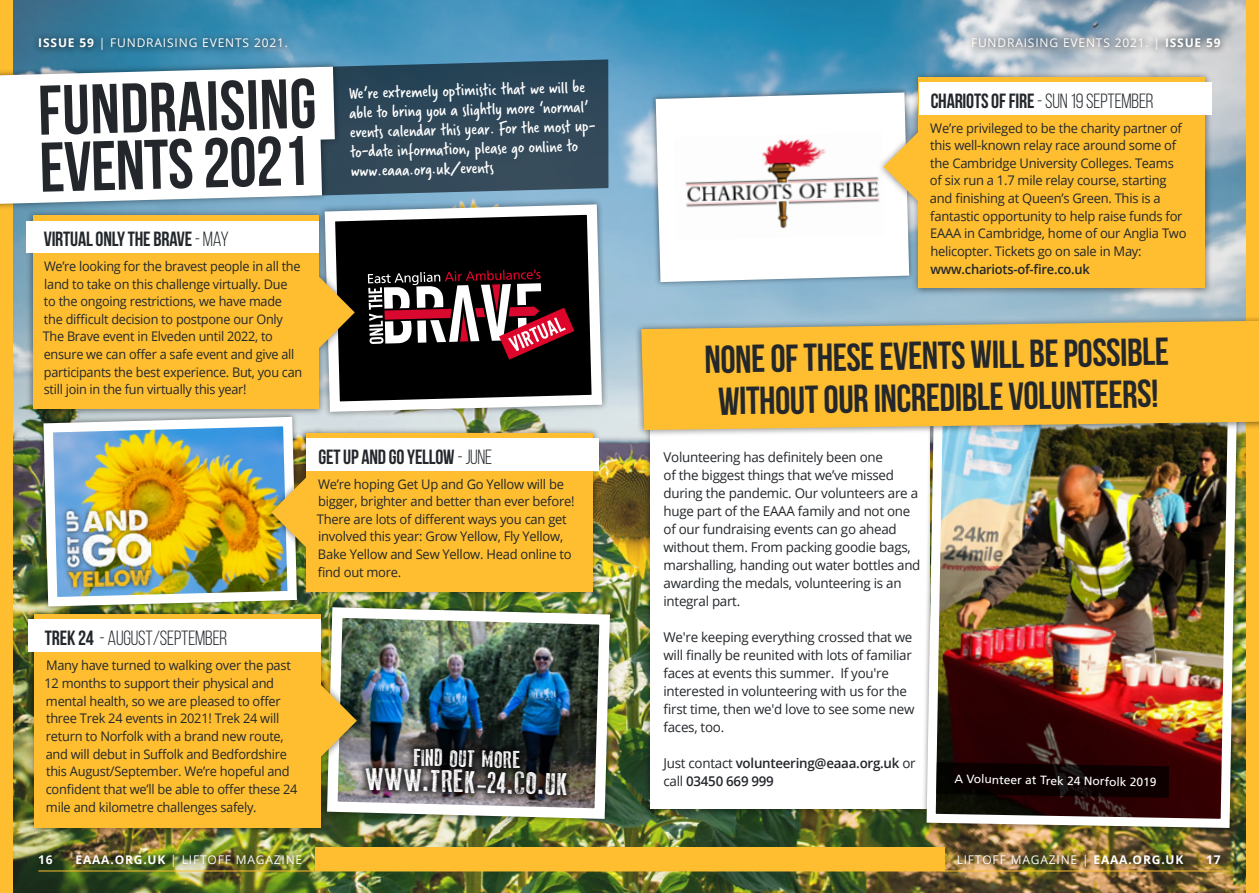
<style>
.page{position:relative;width:1259px;height:893px;background:#fff}
.page>*{position:absolute;margin:0;border:0;box-sizing:border-box;transform-origin:0 0}
.t1{font:700 70.05px/56.8px "Bebas Neue";color:#23272b}
.t2{font:700 39px/42px "Bebas Neue";color:#23272b;text-align:center}
.t3{font:31.5px "Old Press";color:#fff}
.t4{font:24px "Old Press";color:#fff}
.t5{font:20.55px "Bebas Neue";letter-spacing:-.01em;color:#23272b}
.t6{font:700 20.55px "Bebas Neue";letter-spacing:-.01em;color:#23272b}
.t7{font:18px/19.4px "Verveine";color:#fff}
.t8{font:13.5px/18px "Open Sans";letter-spacing:-.02em;color:#23272b}
.t9{font:600 13.5px/18px "Open Sans";letter-spacing:-.02em;color:#23272b}
.t10{font:13.2px/17.7px "Open Sans";letter-spacing:-.02em;color:#23272b}
.t11{font:13.2px/17.7px "Open Sans";letter-spacing:-.02em;color:#23272b;scale:.96 1}
.t12{font:12px "Open Sans";letter-spacing:.07em;color:#fff}
.t13{font:12px "Frutiger LT Std";color:#fff}
.t14{font:700 12px "Open Sans";color:#fff}
.s1{font-weight:700}
.s2{font-weight:400}
.s3{font-weight:600}
</style>
<div class="page">
<img style="left:13px;top:0;width:1233px;height:893px">
<div style="left:69px;top:847px;width:240px;height:26px;background:#000;opacity:.45"></div>
<div style="left:32px;top:847px;width:28px;height:24px;background:#000;opacity:.45"></div>
<div style="left:32px;top:31px;width:262px;height:26px;background:#000;opacity:.45"></div>
<div style="left:964px;top:31px;width:263px;height:26px;background:#000;opacity:.45"></div>
<div style="left:950px;top:847px;width:240px;height:26px;background:#000;opacity:.45"></div>
<div style="left:1200px;top:847px;width:27px;height:24px;background:#000;opacity:.45"></div>
<hr style="left:38px;top:871px;width:1182px;height:1px;background:#febe30">
<div style="left:0;top:0;width:13px;height:893px;background:#febe30"></div>
<div style="left:315px;top:848px;width:629px;height:23px;background:#febe30"></div>
<svg style="left:317px;top:197px;width:293px;height:223px;background:#b6cbcc"></svg>
<svg style="left:344px;top:204px;width:263px;height:213px"></svg>
<img style="left:319px;top:599px;width:298px;height:228px">
<img style="left:322px;top:602px;width:293px;height:222px">
<svg style="left:0;top:204px;width:344px;height:9px;background:#7ba3b3"></svg>
<svg style="left:0;top:59px;width:608px;height:145px"></svg>
<div style="left:25px;top:208px;width:337px;height:209px;background:#000;opacity:.45"></div>
<div style="left:33px;top:216px;width:286px;height:193px;background:#febe30"></div>
<svg style="left:319px;top:276px;width:36px;height:72px;background:#997a34"></svg>
<div style="left:26px;top:221px;width:293px;height:32px;background:#fff"></div>
<div style="left:26px;top:606px;width:338px;height:229px;background:#000;opacity:.45"></div>
<div style="left:34px;top:614px;width:287px;height:213px;background:#febe30"></div>
<div style="left:28px;top:619px;width:293px;height:33px;background:#fff"></div>
<img style="left:37px;top:410px;width:267px;height:203px">
<img style="left:39px;top:412px;width:263px;height:199px">
<div style="left:264px;top:426px;width:337px;height:173px;background:#000;opacity:.45"></div>
<div style="left:306px;top:433px;width:287px;height:158px;background:#febe30"></div>
<svg style="left:271px;top:476px;width:35px;height:72px;background:#c6b164"></svg>
<div style="left:306px;top:438px;width:293px;height:32px;background:#fff"></div>
<svg style="left:649px;top:86px;width:227px;height:203px"></svg>
<svg style="left:651px;top:88px;width:225px;height:199px"></svg>
<div style="left:876px;top:70px;width:337px;height:226px;background:#000;opacity:.45"></div>
<div style="left:918px;top:78px;width:287px;height:210px;background:#febe30"></div>
<svg style="left:660px;top:97px;width:258px;height:180px"></svg>
<div style="left:918px;top:83px;width:293px;height:32px;background:#fff"></div>
<div style="left:1246px;top:0;width:13px;height:893px;background:#febe30"></div>
<div style="left:643px;top:403px;width:295px;height:414px;background:#000;opacity:.45"></div>
<div style="left:650px;top:411px;width:280px;height:398px;background:#fff"></div>
<img style="left:922px;top:440px;width:319px;height:392px">
<svg style="left:936px;top:762px;width:233px;height:36px;background:#0f0302"></svg>
<svg style="left:60px;top:503px;width:98px;height:90px"></svg>
<img style="left:46px;top:506px;width:106px;height:82px">
<img style="left:321px;top:685px;width:255px;height:119px">
<svg style="left:633px;top:310px;width:626px;height:130px"></svg>
<svg style="left:641px;top:321px;width:618px;height:109px;background:#f5bb38"></svg>
<svg style="left:368px;top:270px;width:206px;height:90px"></svg>
<p class="t12" style="left:38px;top:35px;width:251px"><span class="s1">ISSUE 59</span> | FUNDRAISING EVENTS 2021.</p>
<p class="t12" style="left:971px;top:35px;width:251px">FUNDRAISING EVENTS 2021. | <span class="s1">ISSUE 59</span></p>
<p class="t1" style="left:36px;top:83px;width:280px;rotate:-2deg">FUNDRAISING<br>EVENTS 2021</p>
<p class="t6" style="left:44px;top:228px;width:186px">VIRTUAL ONLY THE BRAVE <span class="s2">- MAY</span></p>
<p class="t11" style="left:43px;top:257px;width:272px">We’re looking for the bravest people in all the land to take on this challenge virtually. Due<br>to the ongoing restrictions, we have made the difficult decision to postpone our Only The Brave event in Elveden until 2022, to ensure we can offer a safe event and give all participants the best experience. But, you can still join in the fun virtually this year!</p>
<p class="t7" style="left:348px;top:85px;width:250px;rotate:-2deg">We’re extremely optimistic that we will be able to bring you a slightly more ‘normal’ events calendar this year. For the most up&shy;to-date information, please go online to www.eaaa.org.uk/events</p>
<p class="t6" style="left:318px;top:445px;width:175px">GET UP AND GO YELLOW <span class="s2">- JUNE</span></p>
<p class="t10" style="left:317px;top:474px;width:259px">We’re hoping Get Up and Go Yellow will be bigger, brighter and better than ever before!<br>There are lots of different ways you can get involved this year: Grow Yellow, Fly Yellow, Bake Yellow and Sew Yellow. Head online to find out more.</p>
<p class="t5" style="left:45px;top:627px;width:184px"><span class="s1">TREK 24</span> - AUGUST/SEPTEMBER</p>
<p class="t10" style="left:44px;top:656px;width:254px">Many have turned to walking over the past 12 months to support their physical and mental health, so we are pleased to offer three Trek 24 events in 2021! Trek 24 will return to Norfolk with a brand new route, and will debut in Suffolk and Bedfordshire this August/September. We’re hopeful and confident that we’ll be able to offer these 24 mile and kilometre challenges safely.</p>
<p class="t14" style="left:38px;top:851px;width:16px">16</p>
<p class="t12" style="left:75px;top:851px;width:228px"><span class="s1">EAAA.ORG.UK</span> | LIFTOFF MAGAZINE</p>
<p class="t4" style="left:414px;top:744px;width:109px;rotate:1deg">FIND OUT MORE</p>
<p class="t3" style="left:365px;top:762px;width:205px;rotate:1deg">WWW.TREK-24.CO.UK</p>
<p class="t5" style="left:930px;top:89px;width:224px"><span class="s1">CHARIOTS OF FIRE</span>- SUN 19 SEPTEMBER</p>
<p class="t10" style="left:930px;top:119px;width:258px">We’re privileged to be the charity partner of this well-known relay race around some of the Cambridge University Colleges. Teams of six run a 1.7 mile relay course, starting and finishing at Queen’s Green. This is a fantastic opportunity to help raise funds for EAAA in Cambridge, home of our Anglia Two helicopter. Tickets go on sale in May: <span class="s3">www.chariots-of-fire.co.uk</span></p>
<p class="t2" style="left:704px;top:338px;width:466px;rotate:-1deg">NONE OF THESE EVENTS WILL BE POSSIBLE<br>WITHOUT OUR INCREDIBLE VOLUNTEERS!</p>
<p class="t8" style="left:663px;top:447px;width:258px">Volunteering has definitely been one<br>of the biggest things that we’ve missed during the pandemic. Our volunteers are a huge part of the EAAA family and not one of our fundraising events can go ahead without them. From packing goodie bags, marshalling, handing out water bottles and awarding the medals, volunteering is an integral part.</p>
<p class="t8" style="left:663px;top:627px;width:252px">We're keeping everything crossed that we will finally be reunited with lots of familiar faces at events this summer. If you're interested in volunteering with us for the first time, then we'd love to see some new faces, too.</p>
<p class="t9" style="left:663px;top:753px;width:254px"><span class="s2">Just contact</span> volunteering@eaaa.org.uk <span class="s2">or call</span> 03450 669 999</p>
<p class="t13" style="left:954px;top:772px;width:203px;rotate:1deg">A Volunteer at Trek 24 Norfolk 2019</p>
<p class="t12" style="left:956px;top:851px;width:228px">LIFTOFF MAGAZINE | <span class="s1">EAAA.ORG.UK</span></p>
<p class="t14" style="left:1206px;top:851px;width:16px">17</p>
</div>
